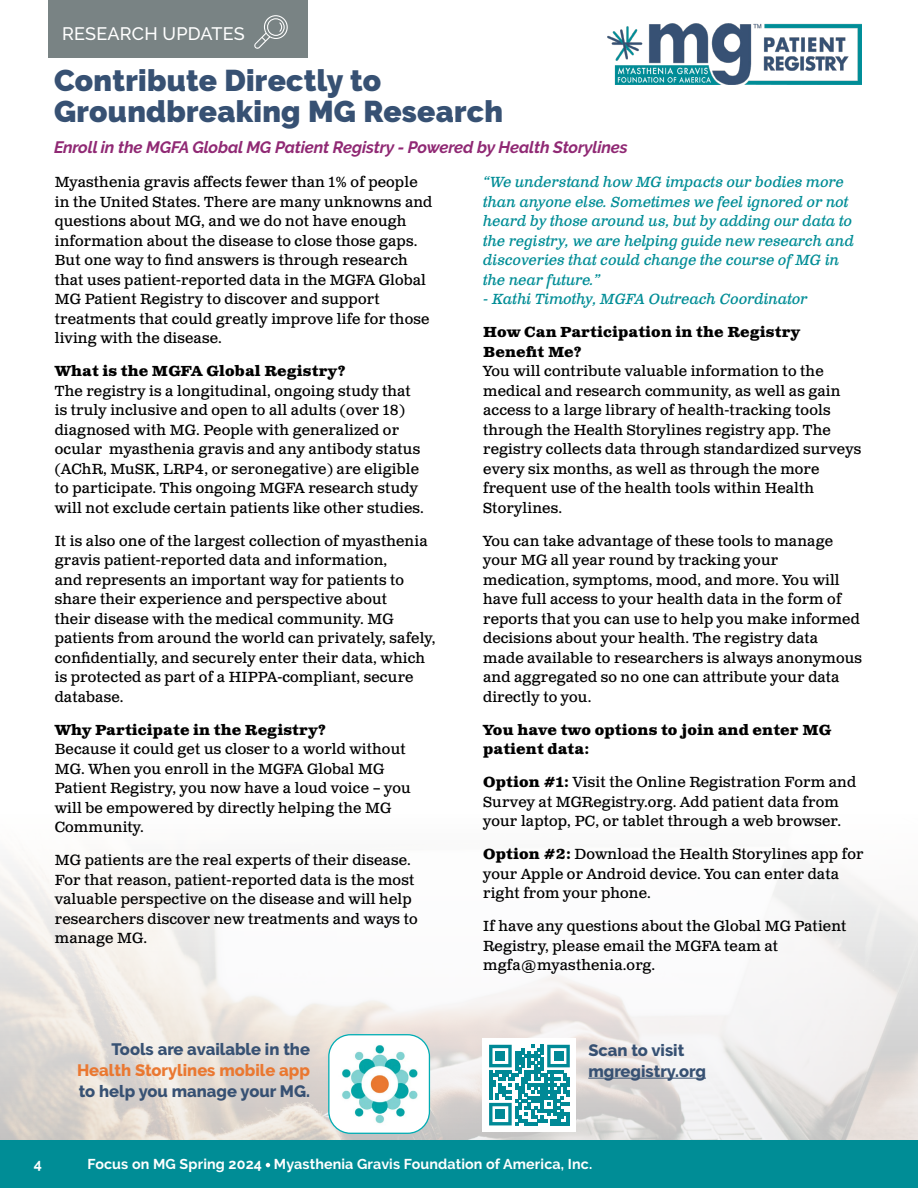
<style>
.page{position:relative;width:918px;height:1188px;background:#fff}
.page>*{position:absolute;margin:0;border:0;box-sizing:border-box;transform-origin:0 0}
.t1{font:900 30px/31.2px "Raleway";letter-spacing:.01em;color:#375173}
.t2{font:500 18px "Raleway";letter-spacing:.01em;color:#fff}
.t3{font:800 16.5px/21px "Raleway";color:#375173}
.t4{font:italic 700 16.5px "Raleway";letter-spacing:-.01em;color:#902974}
.t5{font:800 16.5px "Raleway";color:#ea7831}
.t6{font:14.7px/19.5px "Clarendon Text Pro";letter-spacing:.01em;color:#000}
.t7{font:italic 14.7px/19.5px "Clarendon Text Pro";letter-spacing:-.01em;color:#008d96}
.t8{font:700 14.7px/19.5px "Clarendon Text Pro";letter-spacing:.01em;color:#000}
.t9{font:700 14.25px "Raleway";letter-spacing:.01em;color:#fff}
.s1{font-weight:700}
</style>
<div class="page">
<img style="left:0;top:864px;width:918px;height:277px">
<img style="left:608px;top:24px;width:254px;height:60px">
<div style="left:483px;top:1038px;width:93px;height:94px;background:#fff"></div>
<svg style="left:489px;top:1045px;width:81px;height:80px"></svg>
<div style="left:496px;top:1051px;width:9px;height:10px;background:#008996"></div>
<div style="left:554px;top:1051px;width:9px;height:10px;background:#008996"></div>
<div style="left:496px;top:1109px;width:9px;height:10px;background:#008996"></div>
<hr style="left:588px;top:1078px;width:118px;height:1px;background:#375173">
<img style="left:329px;top:1035px;width:100px;height:98px">
<div style="left:328px;top:1034px;width:102px;height:100px;border:1px solid #00adb4;border-radius:22px"></div>
<div style="left:48px;top:0;width:260px;height:57px;background:#798384"></div>
<svg style="left:254px;top:15px;width:34px;height:34px"></svg>
<div style="left:0;top:1141px;width:918px;height:47px;background:#008d96"></div>
<svg style="left:266px;top:1163px;width:4px;height:4px"></svg>
<p class="t2" style="left:62px;top:24px;width:184px">RESEARCH UPDATES</p>
<h1 class="t1" style="left:54px;top:65px;width:451px">Contribute Directly to<br>Groundbreaking MG Research</h1>
<p class="t4" style="left:54px;top:138px;width:575px">Enroll in the MGFA Global MG Patient Registry - Powered by Health Storylines</p>
<p class="t6" style="left:55px;top:173px;width:379px">Myasthenia gravis affects fewer than 1% of people in the United States. There are many unknowns and questions about MG, and we do not have enough information about the disease to close those gaps.<br>But one way to find answers is through research that uses patient-reported data in the MGFA Global MG Patient Registry to discover and support treatments that could greatly improve life for those living with the disease.</p>
<p class="t8" style="left:55px;top:362px;width:293px">What is the MGFA Global Registry?</p>
<p class="t6" style="left:55px;top:382px;width:371px">The registry is a longitudinal, ongoing study that is truly inclusive and open to all adults (over 18) diagnosed with MG. People with generalized or ocular myasthenia gravis and any antibody status (AChR, MuSK, LRP4, or seronegative) are eligible to participate. This ongoing MGFA research study will not exclude certain patients like other studies.</p>
<p class="t6" style="left:55px;top:532px;width:382px">It is also one of the largest collection of myasthenia gravis patient-reported data and information,<br>and represents an important way for patients to share their experience and perspective about<br>their disease with the medical community. MG patients from around the world can privately, safely, confidentially, and securely enter their data, which is protected as part of a HIPPA-compliant, secure database.</p>
<p class="t8" style="left:55px;top:721px;width:273px">Why Participate in the Registry?</p>
<p class="t6" style="left:55px;top:740px;width:358px">Because it could get us closer to a world without MG. When you enroll in the MGFA Global MG Patient Registry, you now have a loud voice – you will be empowered by directly helping the MG Community.</p>
<p class="t6" style="left:55px;top:851px;width:364px">MG patients are the real experts of their disease.<br>For that reason, patient-reported data is the most valuable perspective on the disease and will help researchers discover new treatments and ways to manage MG.</p>
<p class="t7" style="left:483px;top:173px;width:373px">“We understand how MG impacts our bodies more than anyone else. Sometimes we feel ignored or not heard by those around us, but by adding our data to the registry, we are helping guide new research and discoveries that could change the course of MG in the near future.”</p>
<p class="t7" style="left:483px;top:290px;width:326px">- Kathi Timothy, MGFA Outreach Coordinator</p>
<p class="t8" style="left:483px;top:323px;width:318px">How Can Participation in the Registry<br>Benefit Me?</p>
<p class="t6" style="left:483px;top:362px;width:380px">You will contribute valuable information to the medical and research community, as well as gain access to a large library of health-tracking tools through the Health Storylines registry app. The registry collects data through standardized surveys every six months, as well as through the more frequent use of the health tools within Health Storylines.</p>
<p class="t6" style="left:483px;top:532px;width:381px">You can take advantage of these tools to manage your MG all year round by tracking your medication, symptoms, mood, and more. You will have full access to your health data in the form of reports that you can use to help you make informed decisions about your health. The registry data made available to researchers is always anonymous and aggregated so no one can attribute your data directly to you.</p>
<p class="t8" style="left:483px;top:721px;width:350px">You have two options to join and enter MG patient data:</p>
<p class="t6" style="left:483px;top:773px;width:374px"><span class="s1">Option #1:</span> Visit the Online Registration Form and<br>Survey at MGRegistry.org. Add patient data from your laptop, PC, or tablet through a web browser.</p>
<p class="t6" style="left:483px;top:845px;width:382px"><span class="s1">Option #2:</span> Download the Health Storylines app for your Apple or Android device. You can enter data right from your phone.</p>
<p class="t6" style="left:483px;top:917px;width:365px">If have any questions about the Global MG Patient<br>Registry, please email the MGFA team at mgfa@myasthenia.org.</p>
<p class="t3" style="left:112px;top:1039px;width:200px">Tools are available in the</p>
<p class="t5" style="left:77px;top:1061px;width:234px">Health Storylines mobile app</p>
<p class="t3" style="left:79px;top:1081px;width:233px">to help you manage your MG.</p>
<p class="t3" style="left:588px;top:1040px;width:119px">Scan to visit mgregistry.org</p>
<p class="t9" style="left:34px;top:1156px;width:10px">4</p>
<p class="t9" style="left:88px;top:1156px;width:506px">Focus on MG Spring 2024 Myasthenia Gravis Foundation of America, Inc.</p>
</div>
